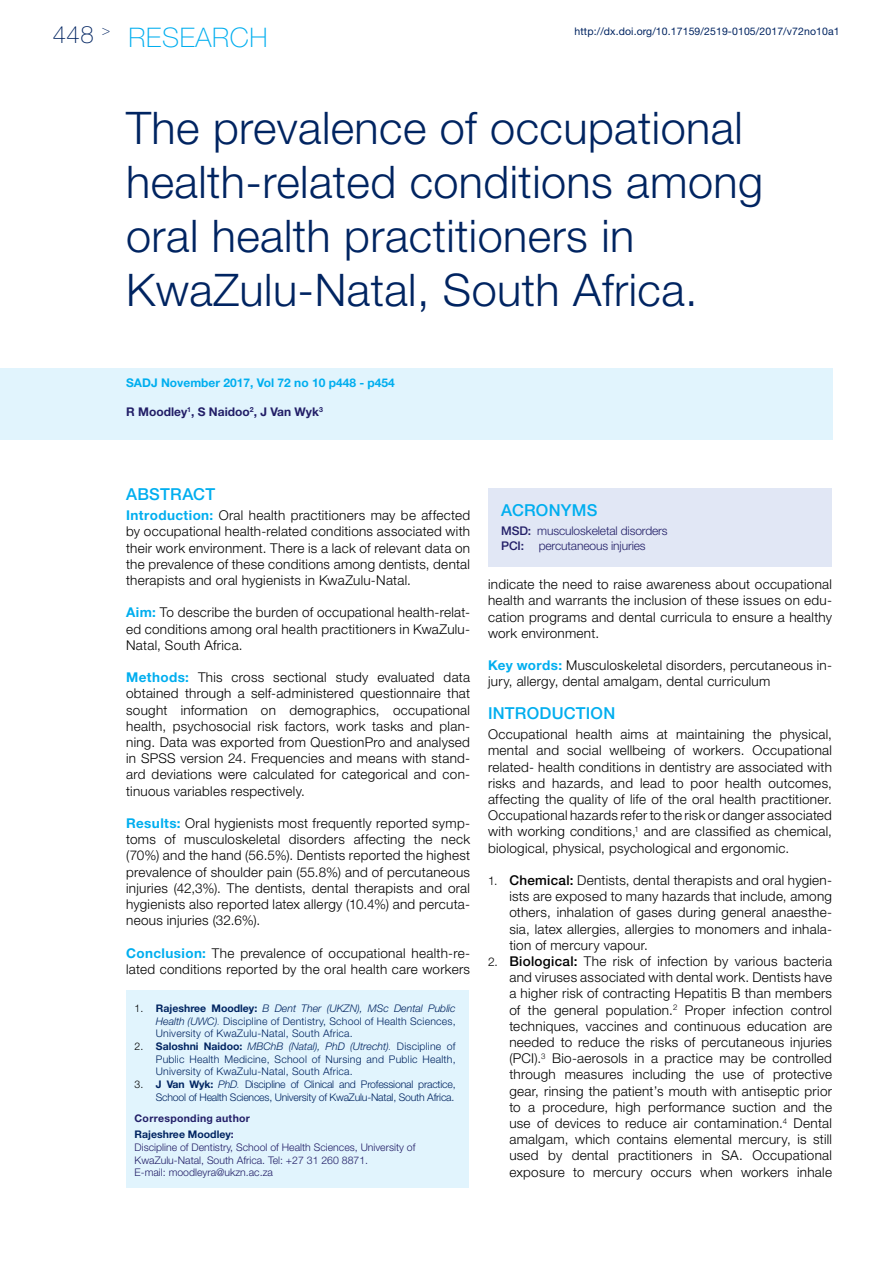
<style>
.page{position:relative;width:893px;height:1263px;background:#fff}
.page>*{position:absolute;margin:0;border:0;box-sizing:border-box;transform-origin:0 0}
.t1{font:300 45px/54px "Helvetica Neue LT Std";letter-spacing:.01em;color:#002461}
.t2{font:100 27px "Helvetica Neue LT Std";letter-spacing:.025em;color:#00aeef}
.t3{font:100 24px "Helvetica Neue LT Std";color:#002461}
.t4{font:500 16.5px "Helvetica Neue LT Std";letter-spacing:.015em;color:#00aeef}
.t5{font:300 13.5px/16.2px "Helvetica Neue LT Std";letter-spacing:.02em;color:#000;text-align:justify}
.t6{font:300 12px/15px "Helvetica Neue LT Std";letter-spacing:-.01em;color:#221e67}
.t7{font:700 12px "Helvetica Neue LT Std";color:#00aeef}
.t8{font:700 12px "Helvetica Neue LT Std";color:#221e67}
.t9{font:300 10.5px/12.6px "Helvetica Neue LT Std";letter-spacing:-.02em;color:#002461;text-align:justify}
.t10{font:300 10.5px/12.6px "Helvetica Neue LT Std";color:#221e67}
.t11{font:10.5px "Helvetica Neue LT Std";letter-spacing:.01em;color:#002461}
.t12{font:700 10.5px/16.8px "Helvetica Neue LT Std";letter-spacing:.025em;color:#221e67}
.s1{font-weight:700;color:#00aeef}
.s2{color:#000}
.s3{font-weight:700}
.s4{font-style:italic}
.s5{font-weight:100;font-style:italic}
.s6{color:#002461}
.s7{font-weight:500}
.s8{font-size:12px}
</style>
<div class="page">
<div style="left:0;top:368px;width:832px;height:71px;background:#e1f4fd"></div>
<div style="left:126px;top:991px;width:343px;height:197px;background:#e1f4fd"></div>
<div style="left:488px;top:488px;width:344px;height:78px;background:#e1e7f5"></div>
<h3 class="t3" style="left:53px;top:21px;width:59px">448 <sup>&gt;</sup></h3>
<h2 class="t2" style="left:129px;top:22px;width:141px">RESEARCH</h2>
<p class="t11" style="left:575px;top:25px;width:267px">http://dx.doi.org/10.17159/2519-0105/2017/v72no10a1</p>
<h1 class="t1" style="left:126px;top:100px;width:638px">The prevalence of occupational health-related conditions among oral health practitioners in<br>KwaZulu-Natal, South Africa.</h1>
<p class="t7" style="left:126px;top:376px;width:270px">SADJ November 2017, Vol 72 no 10 p448 - p454</p>
<p class="t8" style="left:126px;top:404px;width:198px">R Moodley<sup>1</sup>, S Naidoo<sup>2</sup>, J Van Wyk<sup>3</sup></p>
<p class="t4" style="left:126px;top:484px;width:24px">ABSTRACT</p>
<p class="t5" style="left:126px;top:507px;width:345px"><span class="s1">Introduction:</span> Oral health practitioners may be affected by occupational health-related conditions associated with their work environment. There is a lack of relevant data on the prevalence of these conditions among dentists, dental therapists and oral hygienists in KwaZulu-Natal.</p>
<p class="t5" style="left:126px;top:604px;width:345px"><span class="s1">Aim:</span> To describe the burden of occupational health-relat&shy;ed conditions among oral health practitioners in KwaZulu-Natal, South Africa.</p>
<p class="t5" style="left:126px;top:669px;width:345px"><span class="s1">Methods:</span> This cross sectional study evaluated data obtained through a self-administered questionnaire that sought information on demographics, occupational health, psychosocial risk factors, work tasks and plan&shy;ning. Data was exported from QuestionPro and analysed in SPSS version 24. Frequencies and means with stand&shy;ard deviations were calculated for categorical and con&shy;tinuous variables respectively.</p>
<p class="t5" style="left:126px;top:815px;width:345px"><span class="s1">Results:</span> Oral hygienists most frequently reported symp&shy;toms of musculoskeletal disorders affecting the neck (70%) and the hand (56.5%). Dentists reported the highest prevalence of shoulder pain (55.8%) and of percutaneous injuries (42,3%). The dentists, dental therapists and oral hygienists also reported latex allergy (10.4%) and percuta&shy;neous injuries (32.6%).</p>
<p class="t5" style="left:126px;top:944px;width:345px"><span class="s1">Conclusion:</span> The prevalence of occupational health-re&shy;lated conditions reported by the oral health care workers</p>
<p class="t9" style="left:156px;top:1002px;width:301px;text-indent:-21px"><span class="s2">1.</span> <span class="s3">Rajeshree Moodley:</span> <span class="s4">B Dent Ther (UKZN), MSc Dental Public Health (UWC)</span><span class="s5">.</span> Discipline of Dentistry, School of Health Sciences, University of KwaZulu-Natal, South Africa.</p>
<p class="t9" style="left:156px;top:1040px;width:301px;text-indent:-21px"><span class="s2">2.</span> <span class="s3">Saloshni Naidoo:</span> <span class="s4">MBChB (Natal), PhD (Utrecht)</span><span class="s5">.</span> Discipline of Public Health Medicine, School of Nursing and Public Health, University of KwaZulu-Natal, South Africa.</p>
<p class="t9" style="left:135px;top:1078px;width:323px;text-align:right"><span class="s2">3.</span> <span class="s3">J Van Wyk:</span> <span class="s4">PhD</span><span class="s5">.</span> Discipline of Clinical and Professional practice,<br>School of Health Sciences, University of KwaZulu-Natal, South Africa.</p>
<p class="t12" style="left:135px;top:1109px;width:117px">Corresponding author<br><span class="s6">Rajeshree Moodley</span>:</p>
<p class="t10" style="left:135px;top:1141px;width:282px">Discipline of Dentistry, School of Health Sciences, University of<br>KwaZulu-Natal, South Africa. Tel: +27 31 260 8871.<br>E-mail: moodleyra@ukzn.ac.za</p>
<p class="t4" style="left:501px;top:500px;width:98px">ACRONYMS</p>
<p class="t6" style="left:501px;top:523px;width:168px"><span class="s7">MSD:</span> musculoskeletal disorders<br><span class="s7">PCI:</span> percutaneous injuries</p>
<p class="t5" style="left:488px;top:576px;width:345px">indicate the need to raise awareness about occupational health and warrants the inclusion of these issues on edu&shy;cation programs and dental curricula to ensure a healthy work environment.</p>
<p class="t5" style="left:488px;top:657px;width:345px"><span class="s1">Key words:</span> Musculoskeletal disorders, percutaneous in&shy;jury, allergy, dental amalgam, dental curriculum</p>
<p class="t4" style="left:488px;top:703px;width:18px">INTROD</p>
<p class="t4" style="left:552px;top:703px;width:24px">UCTION</p>
<p class="t5" style="left:488px;top:726px;width:345px">Occupational health aims at maintaining the physical, mental and social wellbeing of workers. Occupational related- health conditions in dentistry are associated with risks and hazards, and lead to poor health outcomes, affecting the quality of life of the oral health practitioner.<br>Occupational hazards refer to the risk or danger associated with working conditions,<sup>1</sup> and are classified as chemical, biological, physical, psychological and ergonomic.</p>
<p class="t5" style="left:509px;top:872px;width:324px;text-indent:-21px"><span class="s8">1.</span> <span class="s7">CHEMICAL:</span> Dentists, dental therapists and oral hygien&shy;ists are exposed to many hazards that include, among others, inhalation of gases during general anaesthe&shy;sia, latex allergies, allergies to monomers and inhala&shy;tion of mercury vapour.</p>
<p class="t5" style="left:509px;top:953px;width:324px;text-indent:-21px"><span class="s8">2.</span> <span class="s7">BIOLOGICAL:</span> The risk of infection by various bacteria and viruses associated with dental work. Dentists have a higher risk of contracting Hepatitis B than members of the general population.<sup>2</sup> Proper infection control techniques, vaccines and continuous education are needed to reduce the risks of percutaneous injuries (PCI).<sup>3</sup> Bio-aerosols in a practice may be controlled through measures including the use of protective gear, rinsing the patient’s mouth with antiseptic prior to a procedure, high performance suction and the use of devices to reduce air contamination.<sup>4</sup> Dental amalgam, which contains elemental mercury, is still used by dental practitioners in SA. Occupational exposure to mercury occurs when workers inhale</p>
</div>
